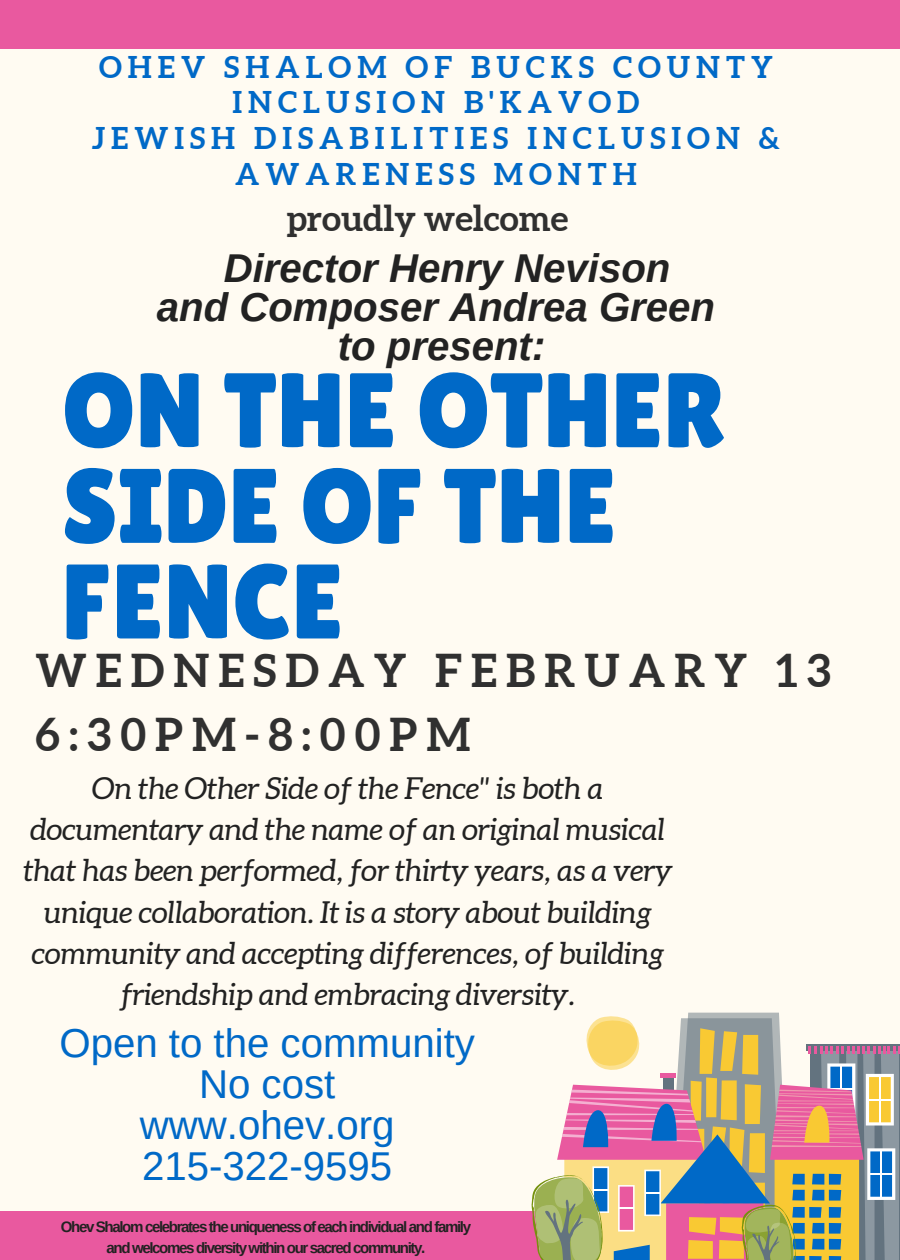
<style>
.page{position:relative;width:900px;height:1260px;background:#fffbf2}
.page>*{position:absolute;margin:0;border:0;box-sizing:border-box;transform-origin:0 0}
.t1{font:105.75px/95.5px "Lilita One";color:#0069c7}
.t2{font:700 45.25px/63.8px "Aleo";letter-spacing:.2em;color:#303030}
.t3{font:italic 700 40.25px/39.5px "Arimo";color:#222;text-align:center}
.t4{font:40.25px/41.2px "Arimo";color:#0069c7;text-align:center}
.t5{font:700 35.25px "Aleo";color:#303030}
.t6{font:italic 30.25px/41.2px "Aleo";color:#222;text-align:center}
.t7{font:700 30px/35.5px "Aleo";letter-spacing:.2em;color:#0069c7;text-align:center}
.t8{font:700 15px/20.5px "Arimo";letter-spacing:-.09em;color:#222;text-align:center}
</style>
<div class="page">
<div style="left:0;top:1211px;width:900px;height:49px;background:#e9599f"></div>
<svg style="left:531px;top:1013px;width:369px;height:247px"></svg>
<div style="left:0;top:0;width:900px;height:49px;background:#e9599f"></div>
<p class="t7" style="left:92px;top:49px;width:690px">OHEV SHALOM OF BUCKS COUNTY<br>INCLUSION B'KAVOD<br>JEWISH DISABILITIES INCLUSION &amp;<br>AWARENESS MONTH</p>
<p class="t5" style="left:287px;top:198px;width:283px">proudly welcome</p>
<h3 class="t3" style="left:157px;top:248px;width:560px">Director Henry Nevison<br>and Composer Andrea Green to present:</h3>
<h1 class="t1" style="left:62px;top:362px;width:665px">ON THE OTHER<br>SIDE OF THE<br>FENCE</h1>
<h2 class="t2" style="left:36px;top:639px;width:797px">WEDNESDAY FEBRUARY 13<br>6:30PM-8:00PM</h2>
<p class="t6" style="left:23px;top:767px;width:650px">On the Other Side of the Fence" is both a documentary and the name of an original musical that has been performed, for thirty years, as a very unique collaboration. It is a story about building community and accepting differences, of building friendship and embracing diversity.</p>
<h3 class="t4" style="left:59px;top:1022px;width:417px">Open to the community<br>No cost<br>www.ohev.org<br>215-322-9595</h3>
<p class="t8" style="left:61px;top:1216px;width:412px">Ohev Shalom celebrates the uniqueness of each individual and family and welcomes diversity within our sacred community.</p>
</div>
